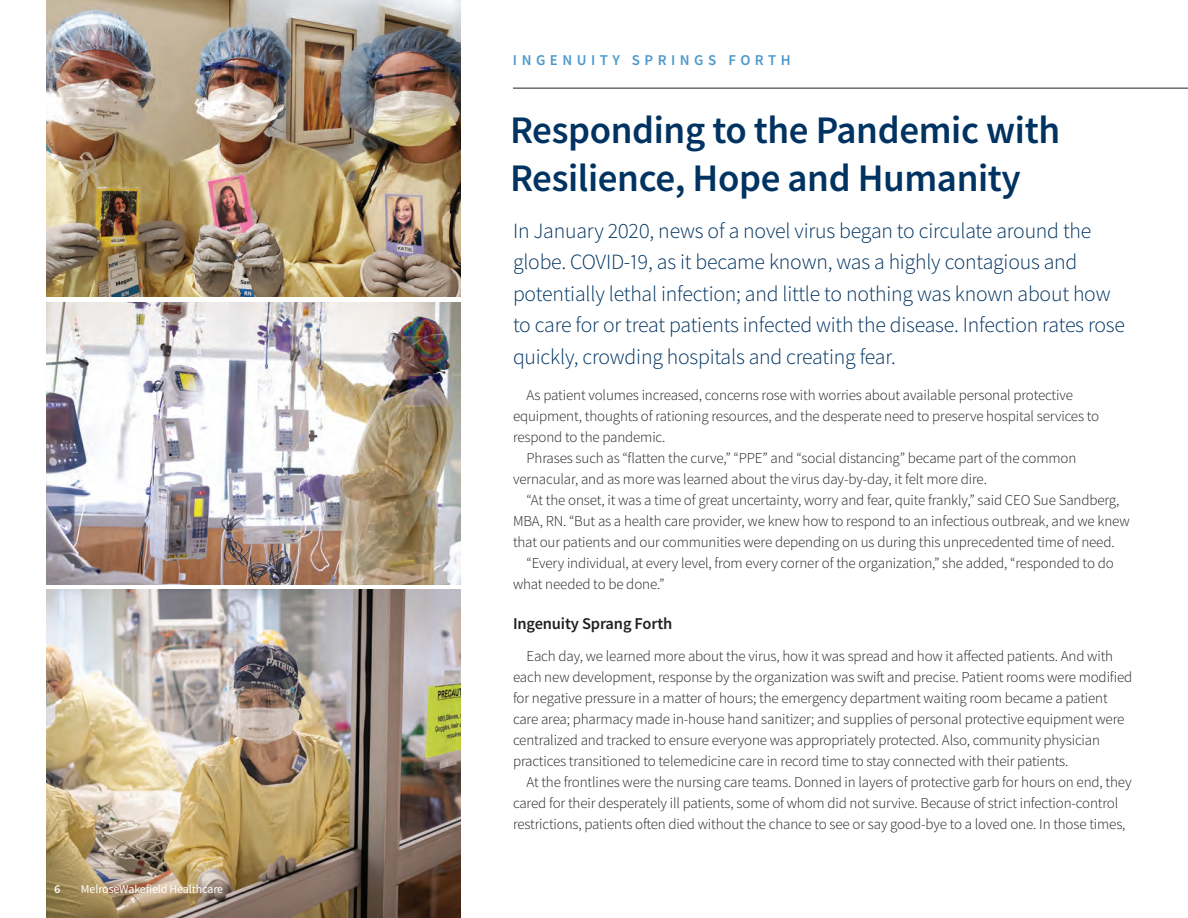
<style>
.page{position:relative;width:1188px;height:918px;background:#fff}
.page>*{position:absolute;margin:0;border:0;box-sizing:border-box;transform-origin:0 0}
.t1{font:600 39px "Source Sans Pro";letter-spacing:-.01em;color:#003361}
.t2{font:300 21.75px/31.5px "Source Sans Pro";letter-spacing:-.01em;color:#003361}
.t3{font:600 16.5px "Source Sans Pro";letter-spacing:-.01em;color:#231f20}
.t4{font:300 15px/21px "Source Sans Pro";letter-spacing:-.01em;color:#231f20}
.t5{font:600 15px "Source Sans Pro";letter-spacing:.3em;color:#4b99cc}
.t6{font:12px "Source Sans Pro";letter-spacing:-.01em;color:#fff}
.t7{font:600 12px "Source Sans Pro";color:#fff}
</style>
<div class="page">
<img style="left:46px;top:302px;width:415px;height:282px">
<img style="left:46px;top:0;width:415px;height:297px">
<img style="left:46px;top:590px;width:415px;height:328px">
<hr style="left:513px;top:88px;width:675px;height:1px;background:#231f20">
<p class="t7" style="left:54px;top:881px;width:8px">6</p>
<p class="t6" style="left:81px;top:882px;width:144px">MelroseWakefield Healthcare</p>
<p class="t5" style="left:513px;top:50px;width:279px">INGENUITY SPRINGS FORTH</p>
<p class="t1" style="left:510px;top:104px;width:552px">Responding to the Pandemic with</p>
<p class="t1" style="left:510px;top:152px;width:512px">Resilience, Hope and Humanity</p>
<p class="t2" style="left:513px;top:215px;width:614px">In January 2020, news of a novel virus began to circulate around the globe. COVID-19, as it became known, was a highly contagious and potentially lethal infection; and little to nothing was known about how to care for or treat patients infected with the disease. Infection rates rose quickly, crowding hospitals and creating fear.</p>
<p class="t4" style="left:513px;top:384px;width:588px;text-indent:14px">As patient volumes increased, concerns rose with worries about available personal protective equipment, thoughts of rationing resources, and the desperate need to preserve hospital services to respond to the pandemic.</p>
<p class="t4" style="left:513px;top:447px;width:565px;text-indent:14px">Phrases such as “flatten the curve,” “PPE” and “social distancing” became part of the common vernacular, and as more was learned about the virus day-by-day, it felt more dire.</p>
<p class="t4" style="left:513px;top:489px;width:618px;text-indent:14px">“At the onset, it was a time of great uncertainty, worry and fear, quite frankly,” said CEO Sue Sandberg,<br>MBA, RN. “But as a health care provider, we knew how to respond to an infectious outbreak, and we knew that our patients and our communities were depending on us during this unprecedented time of need.</p>
<p class="t4" style="left:513px;top:552px;width:602px;text-indent:14px">“Every individual, at every level, from every corner of the organization,” she added, “responded to do what needed to be done.”</p>
<p class="t3" style="left:513px;top:613px;width:161px">Ingenuity Sprang Forth</p>
<p class="t4" style="left:513px;top:645px;width:621px;text-indent:14px">Each day, we learned more about the virus, how it was spread and how it affected patients. And with each new development, response by the organization was swift and precise. Patient rooms were modified for negative pressure in a matter of hours; the emergency department waiting room became a patient care area; pharmacy made in-house hand sanitizer; and supplies of personal protective equipment were centralized and tracked to ensure everyone was appropriately protected. Also, community physician practices transitioned to telemedicine care in record time to stay connected with their patients.</p>
<p class="t4" style="left:513px;top:771px;width:620px;text-indent:14px">At the frontlines were the nursing care teams. Donned in layers of protective garb for hours on end, they cared for their desperately ill patients, some of whom did not survive. Because of strict infection-control restrictions, patients often died without the chance to see or say good-bye to a loved one. In those times,</p>
</div>
